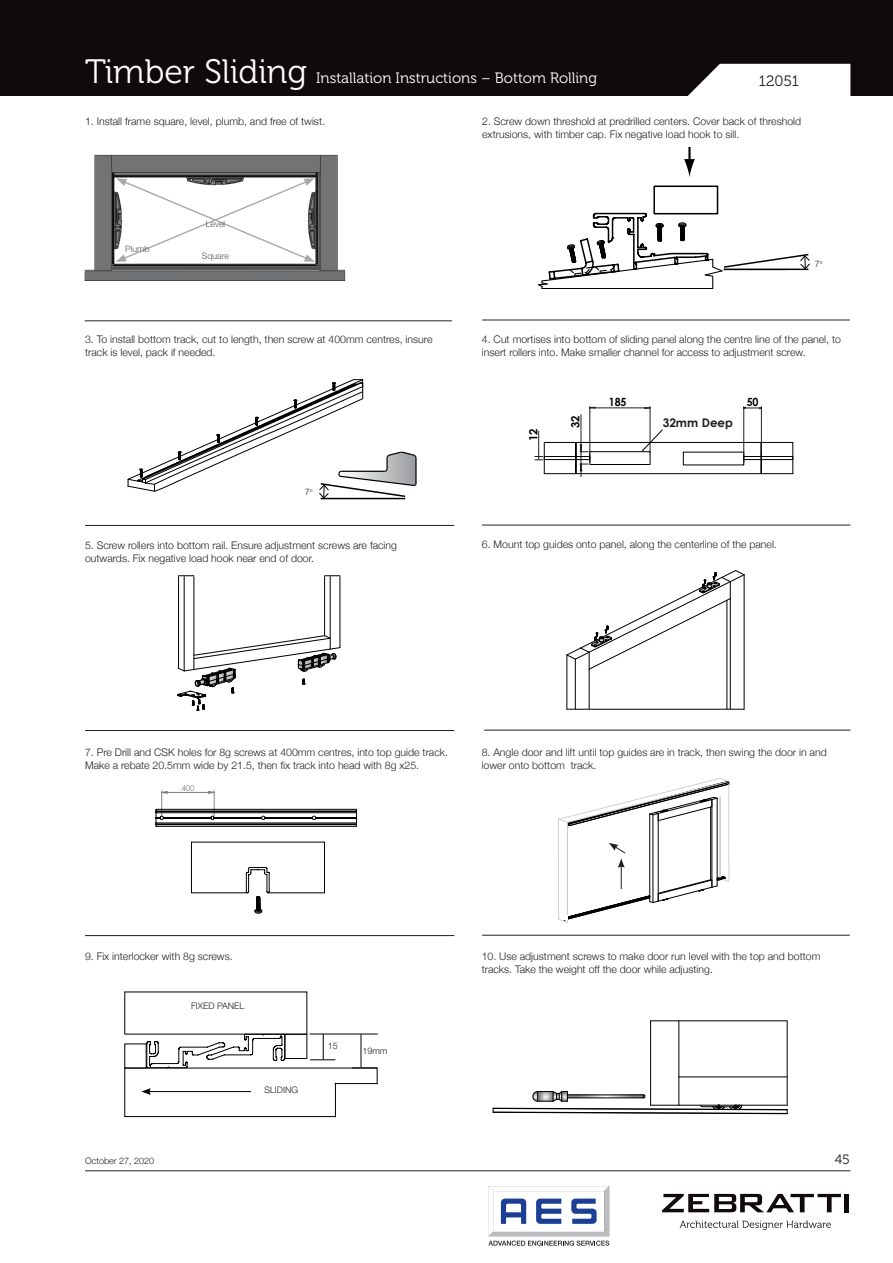
<style>
.page{position:relative;width:893px;height:1263px;background:#fff}
.page>*{position:absolute;margin:0;border:0;box-sizing:border-box;transform-origin:0 0}
.Heading_1{font:33.75px "Museo 300";color:#fff}
.Heading_1-2{font:15px "Museo 300";color:#fff}
.Tab_text_small{font:15px "Museo 300";color:#231f20}
.t1{font:13.5px "Museo 300";color:#231f20}
.t2{font:700 11.85px "Century Gothic";color:#231f20}
.t3{font:700 11.25px "Century Gothic";color:#000;scale:.93 1}
.t4{font:700 11.25px "Century Gothic";color:#000}
.t5{font:300 10.5px/12.8px "Helvetica Neue";color:#231f20}
.Spec_Detail{font:300 9px "Helvetica Neue LT Std";color:#231f20}
.t6{font:300 9px "Helvetica Neue";color:#231f20}
.instructions{font:300 8.85px "Helvetica Neue LT Std";color:#57585a}
.t7{font:7.95px "Century Gothic";color:#808080}
</style>
<div class="page">
<svg style="left:488px;top:1186px;width:121px;height:60px"></svg>
<svg style="left:662px;top:1194px;width:179px;height:18px"></svg>
<div style="left:844px;top:1194px;width:5px;height:18px;background:#110a0c"></div>
<svg style="left:680px;top:1221px;width:151px;height:9px"></svg>
<hr style="left:85px;top:1170px;width:765px;height:1px;background:#231f20">
<div style="left:0;top:0;width:893px;height:96px;background:#110a0c"></div>
<svg style="left:124px;top:1033px;width:254px;height:84px"></svg>
<svg style="left:493px;top:1020px;width:295px;height:94px"></svg>
<svg style="left:325px;top:575px;width:15px;height:1px"></svg>
<svg style="left:179px;top:575px;width:15px;height:1px"></svg>
<hr style="left:340px;top:576px;width:1px;height:72px;background:#000">
<hr style="left:324px;top:576px;width:1px;height:60px;background:#000">
<hr style="left:330px;top:576px;width:1px;height:73px;background:#000">
<hr style="left:178px;top:576px;width:1px;height:92px;background:#000">
<hr style="left:194px;top:576px;width:1px;height:93px;background:#000">
<hr style="left:184px;top:576px;width:1px;height:95px;background:#000">
<svg style="left:178px;top:635px;width:162px;height:76px"></svg>
<svg style="left:688px;top:64px;width:162px;height:32px;background:#e7e7e7"></svg>
<hr style="left:85px;top:321px;width:367px;height:1px;background:#231f20">
<hr style="left:484px;top:730px;width:366px;height:1px;background:#231f20">
<hr style="left:85px;top:525px;width:369px;height:1px;background:#231f20">
<hr style="left:85px;top:730px;width:369px;height:1px;background:#231f20">
<hr style="left:85px;top:935px;width:369px;height:1px;background:#231f20">
<hr style="left:482px;top:320px;width:368px;height:1px;background:#231f20">
<hr style="left:482px;top:525px;width:368px;height:1px;background:#231f20">
<hr style="left:482px;top:935px;width:368px;height:1px;background:#231f20">
<img style="left:85px;top:154px;width:260px;height:127px">
<svg style="left:116px;top:178px;width:199px;height:84px"></svg>
<div style="left:653px;top:185px;width:65px;height:29px;border:2px solid #000"></div>
<hr style="left:688px;top:147px;width:3px;height:16px;background:#000">
<svg style="left:684px;top:159px;width:11px;height:18px"></svg>
<hr style="left:542px;top:288px;width:171px;height:1px;background:#000">
<svg style="left:127px;top:379px;width:290px;height:120px"></svg>
<svg style="left:539px;top:212px;width:271px;height:76px"></svg>
<hr style="left:567px;top:709px;width:177px;height:1px;background:#000">
<hr style="left:744px;top:575px;width:1px;height:134px;background:#000">
<hr style="left:730px;top:599px;width:1px;height:110px;background:#000">
<hr style="left:589px;top:669px;width:1px;height:40px;background:#000">
<hr style="left:567px;top:655px;width:1px;height:54px;background:#000">
<hr style="left:575px;top:659px;width:1px;height:50px;background:#000">
<hr style="left:727px;top:600px;width:1px;height:109px;background:#000">
<svg style="left:566px;top:570px;width:178px;height:99px"></svg>
<svg style="left:156px;top:791px;width:201px;height:36px"></svg>
<hr style="left:268px;top:892px;width:56px;height:1px;background:#000">
<hr style="left:324px;top:842px;width:1px;height:51px;background:#000">
<hr style="left:191px;top:842px;width:133px;height:1px;background:#000">
<hr style="left:191px;top:892px;width:57px;height:1px;background:#000">
<hr style="left:191px;top:842px;width:1px;height:51px;background:#000">
<svg style="left:246px;top:867px;width:23px;height:46px"></svg>
<svg style="left:558px;top:778px;width:172px;height:145px"></svg>
<hr style="left:650px;top:406px;width:1px;height:47px;background:#231f20">
<hr style="left:590px;top:406px;width:1px;height:47px;background:#231f20">
<hr style="left:581px;top:414px;width:1px;height:38px;background:#231f20">
<hr style="left:544px;top:442px;width:32px;height:1px;background:#000">
<hr style="left:576px;top:442px;width:185px;height:1px;background:#000">
<hr style="left:576px;top:473px;width:185px;height:1px;background:#000">
<hr style="left:761px;top:442px;width:32px;height:1px;background:#000">
<hr style="left:761px;top:442px;width:1px;height:32px;background:#000">
<hr style="left:761px;top:473px;width:32px;height:1px;background:#000">
<hr style="left:792px;top:442px;width:1px;height:32px;background:#000">
<hr style="left:544px;top:442px;width:1px;height:32px;background:#000">
<hr style="left:544px;top:473px;width:32px;height:1px;background:#000">
<hr style="left:576px;top:442px;width:1px;height:32px;background:#000">
<svg style="left:589px;top:407px;width:62px;height:2px"></svg>
<hr style="left:544px;top:456px;width:46px;height:1px;background:#000">
<svg style="left:580px;top:444px;width:11px;height:33px"></svg>
<hr style="left:544px;top:459px;width:46px;height:1px;background:#000">
<hr style="left:744px;top:456px;width:49px;height:1px;background:#000">
<hr style="left:744px;top:459px;width:49px;height:1px;background:#000">
<div style="left:590px;top:451px;width:60px;height:14px;border:1px solid #000"></div>
<svg style="left:534px;top:431px;width:11px;height:30px"></svg>
<svg style="left:641px;top:429px;width:22px;height:23px"></svg>
<hr style="left:761px;top:407px;width:1px;height:46px;background:#231f20">
<hr style="left:743px;top:407px;width:1px;height:46px;background:#231f20">
<svg style="left:744px;top:407px;width:17px;height:2px"></svg>
<p class="Heading_1" style="left:85px;top:53px;width:223px">Timber Sliding</p>
<p class="Heading_1-2" style="left:316px;top:70px;width:282px">Installation Instructions – Bottom Rolling</p>
<p class="Tab_text_small" style="left:759px;top:73px;width:41px">12051</p>
<p class="t5" style="left:85px;top:114px;width:241px">1. Install frame square, level, plumb, and free of twist.</p>
<p class="t5" style="left:482px;top:114px;width:321px">2. Screw down threshold at predrilled centers. Cover back of threshold extrusions, with timber cap. Fix negative load hook to sill.</p>
<p class="instructions" style="left:125px;top:243px;width:26px">Plumb</p>
<p class="instructions" style="left:206px;top:218px;width:21px">Level</p>
<p class="instructions" style="left:202px;top:250px;width:28px">Square</p>
<p class="Spec_Detail" style="left:815px;top:258px;width:9px">7<sup>o</sup></p>
<p class="t5" style="left:85px;top:332px;width:349px">3. To install bottom track, cut to length, then screw at 400mm centres, insure track is level, pack if needed.</p>
<p class="t5" style="left:482px;top:332px;width:361px">4. Cut mortises into bottom of sliding panel along the centre line of the panel, to insert rollers into. Make smaller channel for access to adjustment screw.</p>
<p class="Spec_Detail" style="left:305px;top:486px;width:9px">7<sup>o</sup></p>
<p class="t4" style="left:525px;top:441px;width:14px;rotate:-90deg">12</p>
<p class="t4" style="left:567px;top:428px;width:14px;rotate:-90deg">32</p>
<p class="t3" style="left:609px;top:394px;width:21px">185</p>
<p class="t2" style="left:663px;top:414px;width:72px">32mm Deep</p>
<p class="t3" style="left:747px;top:393px;width:14px">50</p>
<p class="t5" style="left:85px;top:538px;width:313px">5. Screw rollers into bottom rail. Ensure adjustment screws are facing outwards. Fix negative load hook near end of door.</p>
<p class="t5" style="left:482px;top:537px;width:296px">6. Mount top guides onto panel, along the centerline of the panel.</p>
<p class="t5" style="left:85px;top:745px;width:364px">7. Pre Drill and CSK holes for 8g screws at 400mm centres, into top guide track.<br>Make a rebate 20.5mm wide by 21.5, then fix track into head with 8g x25.</p>
<p class="t7" style="left:181px;top:782px;width:15px">400</p>
<p class="t5" style="left:482px;top:745px;width:347px">8. Angle door and lift until top guides are in track, then swing the door in and lower onto bottom track.</p>
<p class="t5" style="left:85px;top:949px;width:149px">9. Fix interlocker with 8g screws.</p>
<p class="Spec_Detail" style="left:191px;top:1000px;width:55px">FIXED PANEL</p>
<p class="Spec_Detail" style="left:264px;top:1084px;width:35px">SLIDING</p>
<p class="Spec_Detail" style="left:328px;top:1040px;width:12px">15</p>
<p class="Spec_Detail" style="left:362px;top:1045px;width:27px">19mm</p>
<p class="t5" style="left:482px;top:949px;width:340px">10. Use adjustment screws to make door run level with the top and bottom tracks. Take the weight off the door while adjusting.</p>
<p class="t6" style="left:85px;top:1154px;width:71px">October 27, 2020</p>
<p class="t1" style="left:835px;top:1152px;width:17px">45</p>
</div>
